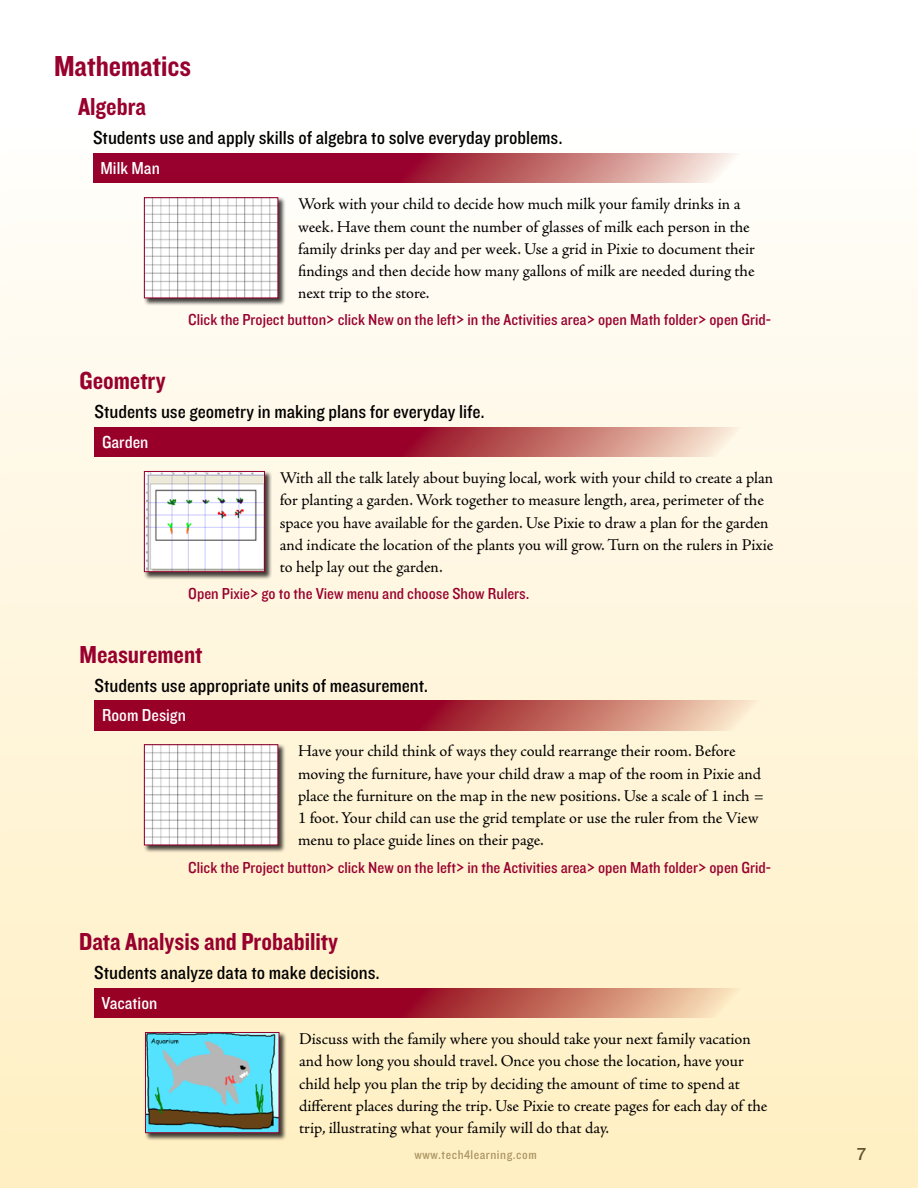
<style>
.page{position:relative;width:918px;height:1188px;background:#fff}
.page>*{position:absolute;margin:0;border:0;box-sizing:border-box;transform-origin:0 0}
.t1{font:30px "Knockout HTF50 Welterweight";color:#98002e}
.t2{font:25.5px "Knockout HTF50 Welterweight";color:#98002e}
.t3{font:19.5px "Knockout HTF30 Junior Welterwt";color:#000}
.t4{font:18px "Knockout HTF30 Junior Welterwt";color:#fff}
.t5{font:18px "Knockout HTF31 Junior Middlewt";color:#5f522c}
.t6{font:16.5px/22.2px "Adobe Jenson Pro";letter-spacing:-.005em;color:#000}
.t7{font:16.5px "Knockout HTF30 Junior Welterwt";color:#98002e}
.t8{font:13.2px "Knockout HTF30 Junior Welterwt";letter-spacing:.04em;color:#aa9f82}
</style>
<div class="page">
<div style="left:0;top:0;width:918px;height:1188px;background:linear-gradient(to bottom,#fff,#ffeec0)"></div>
<svg style="left:0;top:0;width:7px;height:1188px"></svg>
<svg style="left:94px;top:701px;width:680px;height:29px;background:#b2414f"></svg>
<div style="left:144px;top:744px;width:142px;height:109px;background:#000;opacity:.75"></div>
<img style="left:146px;top:746px;width:130px;height:97px">
<div style="left:144px;top:744px;width:134px;height:101px;border:1px solid #98002e"></div>
<div style="left:144px;top:197px;width:142px;height:109px;background:#000;opacity:.75"></div>
<img style="left:146px;top:199px;width:130px;height:97px">
<div style="left:144px;top:197px;width:134px;height:101px;border:1px solid #98002e"></div>
<svg style="left:93px;top:153px;width:679px;height:30px;background:#b54b60"></svg>
<div style="left:144px;top:471px;width:128px;height:109px;background:#000;opacity:.75"></div>
<img style="left:146px;top:473px;width:117px;height:97px">
<div style="left:144px;top:471px;width:121px;height:101px;border:1px solid #98002e"></div>
<svg style="left:94px;top:427px;width:680px;height:30px;background:#b54959"></svg>
<div style="left:145px;top:1032px;width:142px;height:109px;background:#000;opacity:.75"></div>
<img style="left:147px;top:1034px;width:130px;height:97px">
<div style="left:145px;top:1032px;width:134px;height:101px;border:1px solid #98002e"></div>
<svg style="left:94px;top:988px;width:680px;height:30px;background:#b5474e"></svg>
<h1 class="t1" style="left:54px;top:51px;width:139px">Mathematics</h1>
<h2 class="t2" style="left:78px;top:93px;width:70px">Algebra</h2>
<p class="t3" style="left:93px;top:127px;width:471px">Students use and apply skills of algebra to solve everyday problems.</p>
<p class="t4" style="left:100px;top:159px;width:61px">Milk Man</p>
<p class="t6" style="left:298px;top:193px;width:458px">Work with your child to decide how much milk your family drinks in a week. Have them count the number of glasses of milk each person in the family drinks per day and per week. Use a grid in Pixie to document their findings and then decide how many gallons of milk are needed during the next trip to the store.</p>
<h2 class="t2" style="left:80px;top:367px;width:88px">Geometry</h2>
<p class="t7" style="left:188px;top:311px;width:584px">Click the Project button&gt; click New on the left&gt; in the Activities area&gt; open Math folder&gt; open Grid-</p>
<p class="t3" style="left:94px;top:401px;width:392px">Students use geometry in making plans for everyday life.</p>
<p class="t4" style="left:102px;top:432px;width:48px">Garden</p>
<p class="t6" style="left:280px;top:467px;width:495px">With all the talk lately about buying local, work with your child to create a plan for planting a garden. Work together to measure length, area, perimeter of the space you have available for the garden. Use Pixie to draw a plan for the garden and indicate the location of the plants you will grow. Turn on the rulers in Pixie to help lay out the garden.</p>
<p class="t7" style="left:188px;top:585px;width:343px">Open Pixie&gt; go to the View menu and choose Show Rulers.</p>
<h2 class="t2" style="left:80px;top:641px;width:125px">Measurement</h2>
<p class="t3" style="left:94px;top:675px;width:335px">Students use appropriate units of measurement.</p>
<p class="t4" style="left:102px;top:706px;width:85px">Room Design</p>
<p class="t6" style="left:298px;top:740px;width:468px">Have your child think of ways they could rearrange their room. Before moving the furniture, have your child draw a map of the room in Pixie and place the furniture on the map in the new positions. Use a scale of 1 inch = 1 foot. Your child can use the grid template or use the ruler from the View menu to place guide lines on their page.</p>
<p class="t7" style="left:188px;top:859px;width:584px">Click the Project button&gt; click New on the left&gt; in the Activities area&gt; open Math folder&gt; open Grid-</p>
<h2 class="t2" style="left:79px;top:928px;width:260px">Data Analysis and Probability</h2>
<p class="t3" style="left:94px;top:962px;width:287px">Students analyze data to make decisions.</p>
<p class="t4" style="left:102px;top:993px;width:57px">Vacation</p>
<p class="t6" style="left:299px;top:1028px;width:470px">Discuss with the family where you should take your next family vacation and how long you should travel. Once you chose the location, have your child help you plan the trip by deciding the amount of time to spend at different places during the trip. Use Pixie to create pages for each day of the trip, illustrating what your family will do that day.</p>
<p class="t8" style="left:415px;top:1148px;width:124px">www.tech4learning.com</p>
<p class="t5" style="left:857px;top:1144px;width:11px">7</p>
</div>
